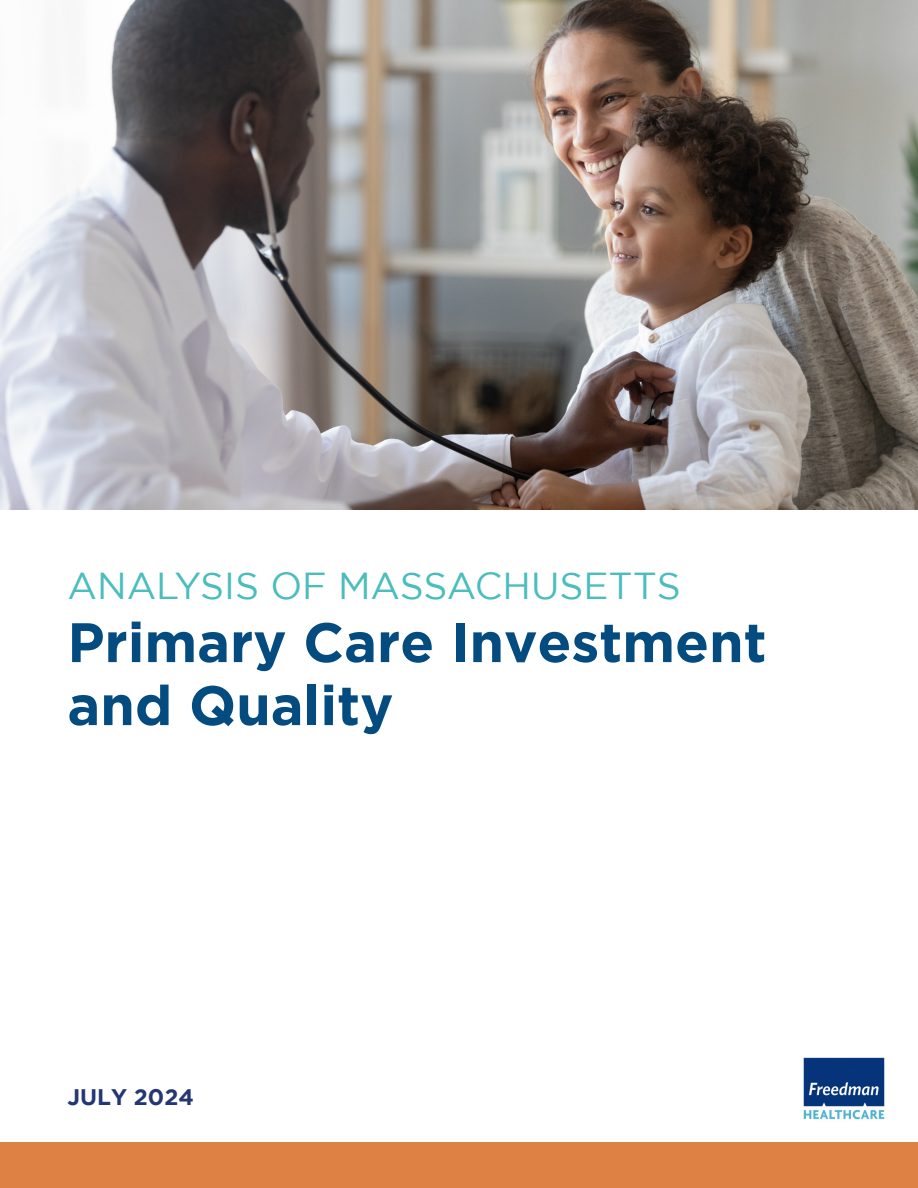
<style>
.page{position:relative;width:918px;height:1188px;background:#fff}
.page>*{position:absolute;margin:0;border:0;box-sizing:border-box;transform-origin:0 0}
.t1{font:700 55.5px/63px "Gotham";color:#044c7f}
.t2{font:37.5px "Gotham";color:#4abdbc}
.t3{font:700 22.5px "Gotham";color:#243674}
</style>
<div class="page">
<img style="left:0;top:0;width:918px;height:510px">
<div style="left:0;top:1142px;width:918px;height:46px;background:#de8144"></div>
<img style="left:803px;top:1057px;width:82px;height:63px">
<p class="t2" style="left:67px;top:565px;width:615px">ANALYSIS OF MASSACHUSETTS</p>
<p class="t1" style="left:67px;top:610px;width:701px">Primary Care Investment and Quality</p>
<p class="t3" style="left:67px;top:1084px;width:128px">JULY 2024</p>
</div>
